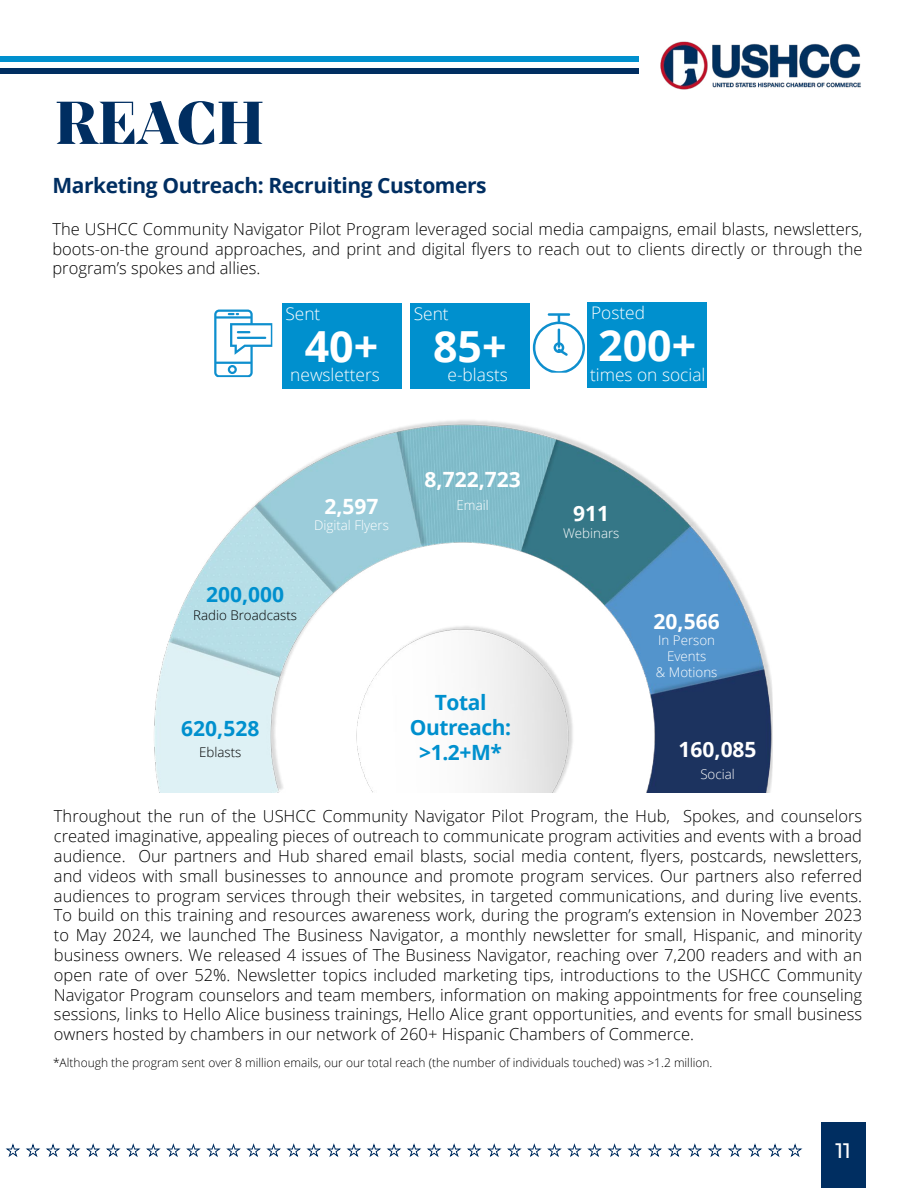
<style>
.page{position:relative;width:918px;height:1188px;background:#fff}
.page>*{position:absolute;margin:0;border:0;box-sizing:border-box;transform-origin:0 0}
.t1{font:900 65.1px "Mixta Didone Alt";color:#002e61}
.t2{font:700 42.9px "Open Sans";color:#fff}
.t3{font:700 21px "Open Sans";letter-spacing:-.02em;color:#002e61}
.t4{font:700 21px/25.2px "Open Sans";letter-spacing:-.02em;color:#0090ce;text-align:center}
.t5{font:700 21px "Open Sans";color:#fff}
.t6{font:500 21px "Montserrat Alternates";color:#fff}
.t7{font:300 17.4px "Open Sans";color:#fff}
.t8{font:300 16.5px/19.8px "Open Sans";color:#000;text-align:justify}
.t9{font:300 13.35px/16px "Open Sans";color:#fff;text-align:center}
.t10{font:300 13.35px "Open Sans";color:#000}
.t11{font:300 12px "Open Sans";color:#000}
</style>
<div class="page">
<div style="left:821px;top:1123px;width:45px;height:65px;background:#002e61"></div>
<svg style="left:7px;top:1144px;width:12px;height:12px"></svg>
<svg style="left:27px;top:1144px;width:12px;height:12px"></svg>
<svg style="left:47px;top:1144px;width:12px;height:12px"></svg>
<svg style="left:67px;top:1144px;width:13px;height:12px"></svg>
<svg style="left:87px;top:1144px;width:13px;height:12px"></svg>
<svg style="left:107px;top:1144px;width:13px;height:12px"></svg>
<svg style="left:127px;top:1144px;width:13px;height:12px"></svg>
<svg style="left:147px;top:1144px;width:13px;height:12px"></svg>
<svg style="left:167px;top:1144px;width:13px;height:12px"></svg>
<svg style="left:187px;top:1144px;width:13px;height:12px"></svg>
<svg style="left:207px;top:1144px;width:13px;height:12px"></svg>
<svg style="left:227px;top:1144px;width:13px;height:12px"></svg>
<svg style="left:247px;top:1144px;width:13px;height:12px"></svg>
<svg style="left:267px;top:1144px;width:13px;height:12px"></svg>
<svg style="left:287px;top:1144px;width:13px;height:12px"></svg>
<svg style="left:307px;top:1144px;width:13px;height:12px"></svg>
<svg style="left:327px;top:1144px;width:13px;height:12px"></svg>
<svg style="left:347px;top:1144px;width:13px;height:12px"></svg>
<svg style="left:368px;top:1144px;width:12px;height:12px"></svg>
<svg style="left:388px;top:1144px;width:12px;height:12px"></svg>
<svg style="left:408px;top:1144px;width:12px;height:12px"></svg>
<svg style="left:428px;top:1144px;width:13px;height:12px"></svg>
<svg style="left:448px;top:1144px;width:13px;height:12px"></svg>
<svg style="left:468px;top:1144px;width:13px;height:12px"></svg>
<svg style="left:488px;top:1144px;width:13px;height:12px"></svg>
<svg style="left:508px;top:1144px;width:13px;height:12px"></svg>
<svg style="left:528px;top:1144px;width:13px;height:12px"></svg>
<svg style="left:548px;top:1144px;width:13px;height:12px"></svg>
<svg style="left:568px;top:1144px;width:13px;height:12px"></svg>
<svg style="left:588px;top:1144px;width:13px;height:12px"></svg>
<svg style="left:608px;top:1144px;width:13px;height:12px"></svg>
<svg style="left:628px;top:1144px;width:13px;height:12px"></svg>
<svg style="left:648px;top:1144px;width:13px;height:12px"></svg>
<svg style="left:668px;top:1144px;width:13px;height:12px"></svg>
<svg style="left:688px;top:1144px;width:13px;height:12px"></svg>
<svg style="left:708px;top:1144px;width:13px;height:12px"></svg>
<svg style="left:729px;top:1144px;width:12px;height:12px"></svg>
<svg style="left:749px;top:1144px;width:12px;height:12px"></svg>
<svg style="left:769px;top:1144px;width:12px;height:12px"></svg>
<svg style="left:789px;top:1144px;width:13px;height:12px"></svg>
<div style="left:0;top:56px;width:639px;height:6px;background:#0090ce"></div>
<div style="left:0;top:68px;width:639px;height:5px;background:#002e61"></div>
<img style="left:660px;top:41px;width:201px;height:49px">
<svg style="left:214px;top:310px;width:58px;height:67px"></svg>
<hr style="left:237px;top:337px;width:29px;height:2px;background:#1692cf">
<div style="left:282px;top:304px;width:119px;height:85px;background:#0090ce"></div>
<div style="left:410px;top:304px;width:120px;height:85px;background:#0090ce"></div>
<div style="left:588px;top:302px;width:119px;height:86px;background:#0090ce"></div>
<svg style="left:548px;top:313px;width:22px;height:3px"></svg>
<svg style="left:533px;top:314px;width:52px;height:59px"></svg>
<img style="left:154px;top:380px;width:619px;height:412px">
<h1 class="t1" style="left:55px;top:85px;width:211px">REACH</h1>
<p class="t3" style="left:52px;top:171px;width:436px">Marketing Outreach: Recruiting Customers</p>
<p class="t8" style="left:52px;top:218px;width:812px">The USHCC Community Navigator Pilot Program leveraged social media campaigns, email blasts, newsletters, boots-on-the ground approaches, and print and digital flyers to reach out to clients directly or through the program’s spokes and allies.</p>
<p class="t7" style="left:285px;top:302px;width:36px">Sent</p>
<h2 class="t2" style="left:305px;top:316px;width:75px">40+</h2>
<p class="t7" style="left:290px;top:362px;width:91px">newsletters</p>
<p class="t7" style="left:414px;top:302px;width:36px">Sent</p>
<h2 class="t2" style="left:433px;top:316px;width:75px">85+</h2>
<p class="t7" style="left:448px;top:362px;width:62px">e-blasts</p>
<p class="t5" style="left:425px;top:465px;width:98px">8,722,723</p>
<p class="t5" style="left:324px;top:491px;width:56px">2,597</p>
<p class="t9" style="left:457px;top:497px;width:34px">Email</p>
<p class="t9" style="left:314px;top:517px;width:76px">Digital Flyers</p>
<p class="t4" style="left:206px;top:582px;width:80px">200,000</p>
<p class="t10" style="left:193px;top:606px;width:105px">Radio Broadcasts</p>
<p class="t4" style="left:181px;top:715px;width:80px">620,528</p>
<p class="t4" style="left:410px;top:689px;width:103px">Total<br>Outreach:</p>
<p class="t10" style="left:199px;top:743px;width:44px">Eblasts</p>
<p class="t4" style="left:419px;top:739px;width:84px">&gt;1.2+M*</p>
<p class="t7" style="left:591px;top:300px;width:55px">Posted</p>
<h2 class="t2" style="left:598px;top:315px;width:99px">200+</h2>
<p class="t7" style="left:590px;top:362px;width:117px">times on social</p>
<p class="t5" style="left:573px;top:499px;width:37px">911</p>
<p class="t9" style="left:563px;top:525px;width:58px">Webinars</p>
<p class="t5" style="left:654px;top:606px;width:68px">20,566</p>
<p class="t9" style="left:656px;top:632px;width:63px">In Person<br>Events<br>&amp; Motions</p>
<p class="t5" style="left:679px;top:735px;width:80px">160,085</p>
<p class="t9" style="left:700px;top:765px;width:36px">Social</p>
<p class="t8" style="left:54px;top:806px;width:810px">Throughout the run of the USHCC Community Navigator Pilot Program, the Hub, Spokes, and counselors created imaginative, appealing pieces of outreach to communicate program activities and events with a broad audience. Our partners and Hub shared email blasts, social media content, flyers, postcards, newsletters, and videos with small businesses to announce and promote program services. Our partners also referred audiences to program services through their websites, in targeted communications, and during live events.<br>To build on this training and resources awareness work, during the program’s extension in November 2023 to May 2024, we launched The Business Navigator, a monthly newsletter for small, Hispanic, and minority business owners. We released 4 issues of The Business Navigator, reaching over 7,200 readers and with an open rate of over 52%. Newsletter topics included marketing tips, introductions to the USHCC Community Navigator Program counselors and team members, information on making appointments for free counseling sessions, links to Hello Alice business trainings, Hello Alice grant opportunities, and events for small business owners hosted by chambers in our network of 260+ Hispanic Chambers of Commerce.</p>
<p class="t11" style="left:53px;top:1054px;width:661px">*Although the program sent over 8 million emails, our our total reach (the number of individuals touched) was &gt;1.2 million.</p>
<p class="t6" style="left:835px;top:1136px;width:17px">11</p>
</div>
